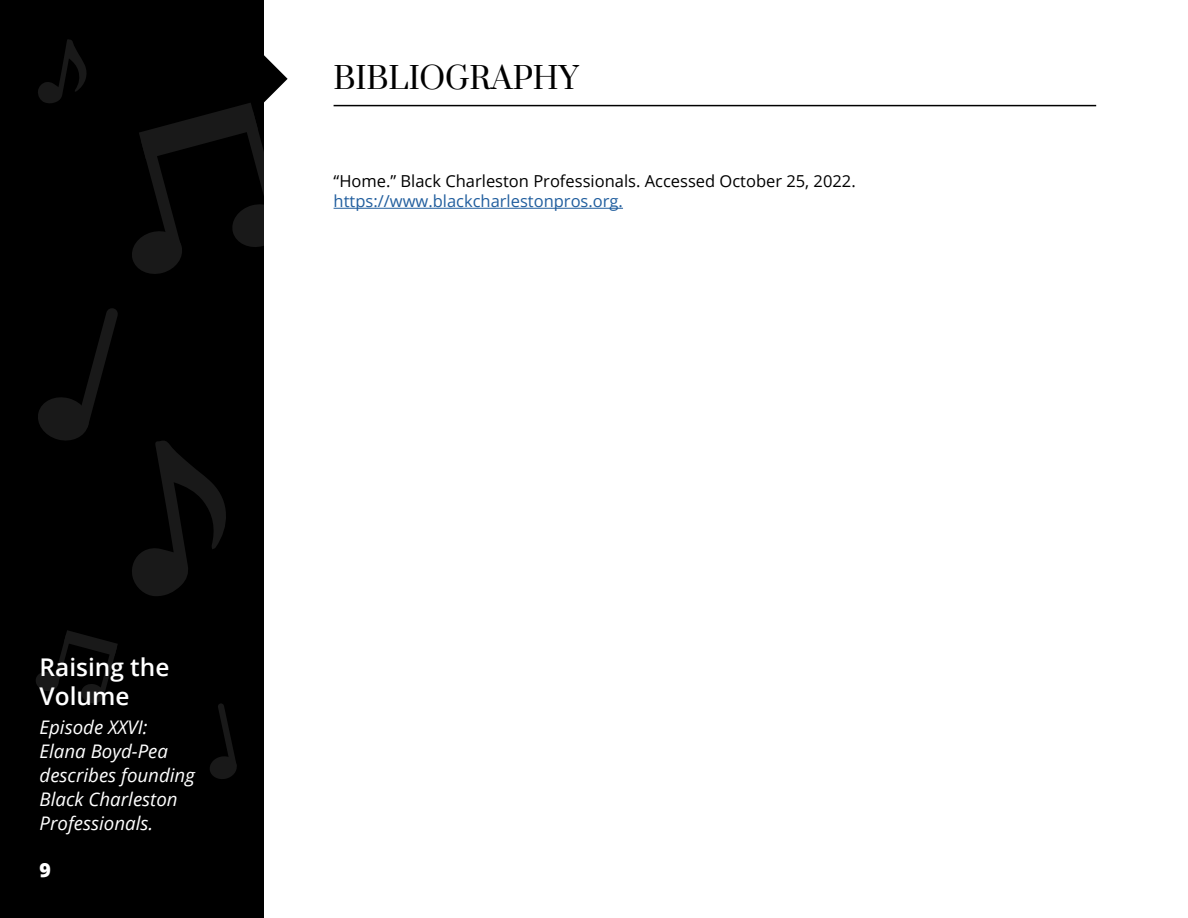
<style>
.page{position:relative;width:1188px;height:918px;background:#fff}
.page>*{position:absolute;margin:0;border:0;box-sizing:border-box;transform-origin:0 0}
.t1{font:30px "Prata";color:#000}
.t2{font:600 24.45px/29.2px "Open Sans";color:#fff}
.t3{font:800 19.5px "Open Sans";color:#fff}
.t4{font:italic 18.75px/24px "Open Sans";color:#fff}
.t5{font:16.5px "Open Sans";color:#000}
.t6{font:16.5px "Open Sans";color:#215e9e}
</style>
<div class="page">
<div style="left:0;top:0;width:264px;height:918px;background:#000"></div>
<svg style="left:210px;top:703px;width:27px;height:76px"></svg>
<svg style="left:36px;top:630px;width:82px;height:73px"></svg>
<svg style="left:38px;top:308px;width:188px;height:288px"></svg>
<svg style="left:38px;top:39px;width:49px;height:64px"></svg>
<svg style="left:132px;top:55px;width:156px;height:219px"></svg>
<hr style="left:334px;top:105px;width:762px;height:1px;background:#000">
<hr style="left:334px;top:208px;width:289px;height:1px;background:#215e9e">
<h1 class="t1" style="left:334px;top:59px;width:247px">BIBLIOGRAPHY</h1>
<p class="t5" style="left:334px;top:170px;width:524px">“Home.” Black Charleston Professionals. Accessed October 25, 2022.</p>
<p class="t6" style="left:334px;top:190px;width:291px">https://www.blackcharlestonpros.org.</p>
<h2 class="t2" style="left:40px;top:652px;width:131px">Raising the<br>Volume</h2>
<p class="t4" style="left:40px;top:715px;width:157px">Episode XXVI:<br>Elana Boyd-Pea describes founding<br>Black Charleston<br>Professionals.</p>
<p class="t3" style="left:40px;top:855px;width:13px">9</p>
</div>
